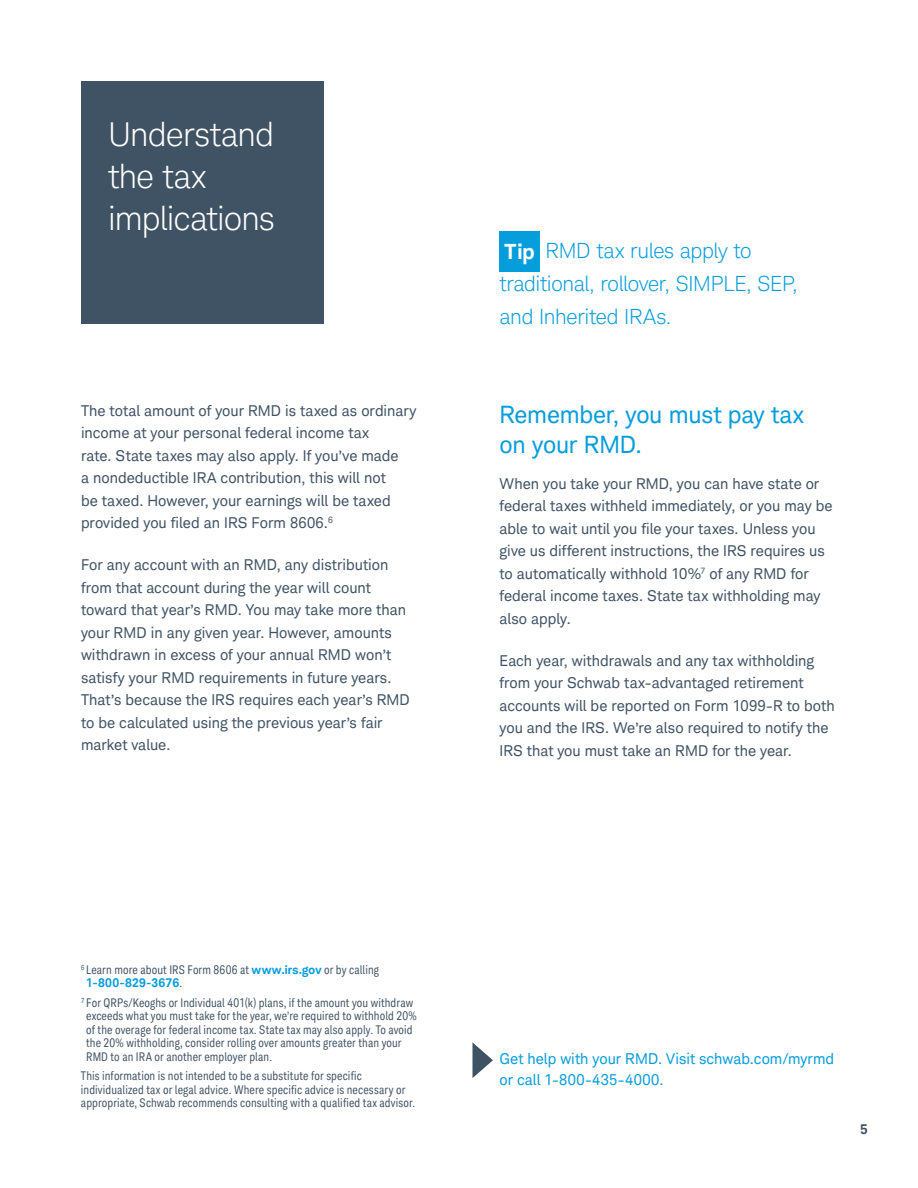
<style>
.page{position:relative;width:918px;height:1188px;background:#fff}
.page>*{position:absolute;margin:0;border:0;box-sizing:border-box;transform-origin:0 0}
.t1{font:300 33px/42px "Charles Modern";letter-spacing:-.015em;color:#fff}
.t2{font:24px/30px "Charles Modern";letter-spacing:-.01em;color:#069ddc}
.t3{font:300 21px/33px "Charles Modern";letter-spacing:-.015em;color:#069ddc}
.t4{font:15px/22.5px "Charles Modern";color:#405364}
.t5{font:15px/21px "Charles Modern";letter-spacing:.005em;color:#069ddc}
.t6{font:700 13.5px "Charles Modern";color:#405364}
.t7{font:condensed 12px/13.5px "Charles Modern";letter-spacing:.01em;color:#405364}
.s1{font-weight:700;font-stretch:normal;color:#069ddc}
.s2{font-weight:700;color:#fff}
</style>
<div class="page">
<div style="left:81px;top:81px;width:243px;height:243px;background:#405364"></div>
<div style="left:500px;top:231px;width:40px;height:41px;background:#069ddc"></div>
<svg style="left:472px;top:1042px;width:21px;height:36px"></svg>
<h1 class="t1" style="left:108px;top:113px;width:168px">Understand the tax implications</h1>
<p class="t4" style="left:81px;top:399px;width:337px">The total amount of your RMD is taxed as ordinary income at your personal federal income tax<br>rate. State taxes may also apply. If you’ve made<br>a nondeductible IRA contribution, this will not<br>be taxed. However, your earnings will be taxed provided you filed an IRS Form 8606.<sup>6</sup></p>
<p class="t4" style="left:81px;top:554px;width:330px">For any account with an RMD, any distribution from that account during the year will count toward that year’s RMD. You may take more than your RMD in any given year. However, amounts withdrawn in excess of your annual RMD won’t satisfy your RMD requirements in future years.<br>That’s because the IRS requires each year’s RMD to be calculated using the previous year’s fair market value.</p>
<p class="t7" style="left:86px;top:963px;width:294px;text-indent:-5px"><sup>6</sup> Learn more about IRS Form 8606 at <span class="s1">www.irs.gov</span> or by calling<br><span class="s1">1-800-829-3676</span>.</p>
<p class="t7" style="left:86px;top:996px;width:332px;text-indent:-5px"><sup>7</sup> For QRPs/Keoghs or Individual 401(k) plans, if the amount you withdraw exceeds what you must take for the year, we’re required to withhold 20% of the overage for federal income tax. State tax may also apply. To avoid the 20% withholding, consider rolling over amounts greater than your RMD to an IRA or another employer plan.</p>
<p class="t7" style="left:81px;top:1069px;width:336px">This information is not intended to be a substitute for specific individualized tax or legal advice. Where specific advice is necessary or appropriate, Schwab recommends consulting with a qualified tax advisor.</p>
<h3 class="t3" style="left:499px;top:234px;width:300px"><span class="s2">Tip</span> RMD tax rules apply to traditional, rollover, SIMPLE, SEP, and Inherited IRAs.</h3>
<h2 class="t2" style="left:500px;top:399px;width:306px">Remember, you must pay tax on your RMD.</h2>
<p class="t4" style="left:500px;top:472px;width:335px">When you take your RMD, you can have state or federal taxes withheld immediately, or you may be able to wait until you file your taxes. Unless you give us different instructions, the IRS requires us to automatically withhold 10%<sup>7</sup> of any RMD for federal income taxes. State tax withholding may also apply.</p>
<p class="t4" style="left:500px;top:649px;width:337px">Each year, withdrawals and any tax withholding from your Schwab tax-advantaged retirement accounts will be reported on Form 1099-R to both you and the IRS. We’re also required to notify the IRS that you must take an RMD for the year.</p>
<p class="t5" style="left:500px;top:1049px;width:336px">Get help with your RMD. Visit schwab.com/myrmd or call 1-800-435-4000.</p>
<p class="t6" style="left:860px;top:1121px;width:9px">5</p>
</div>
